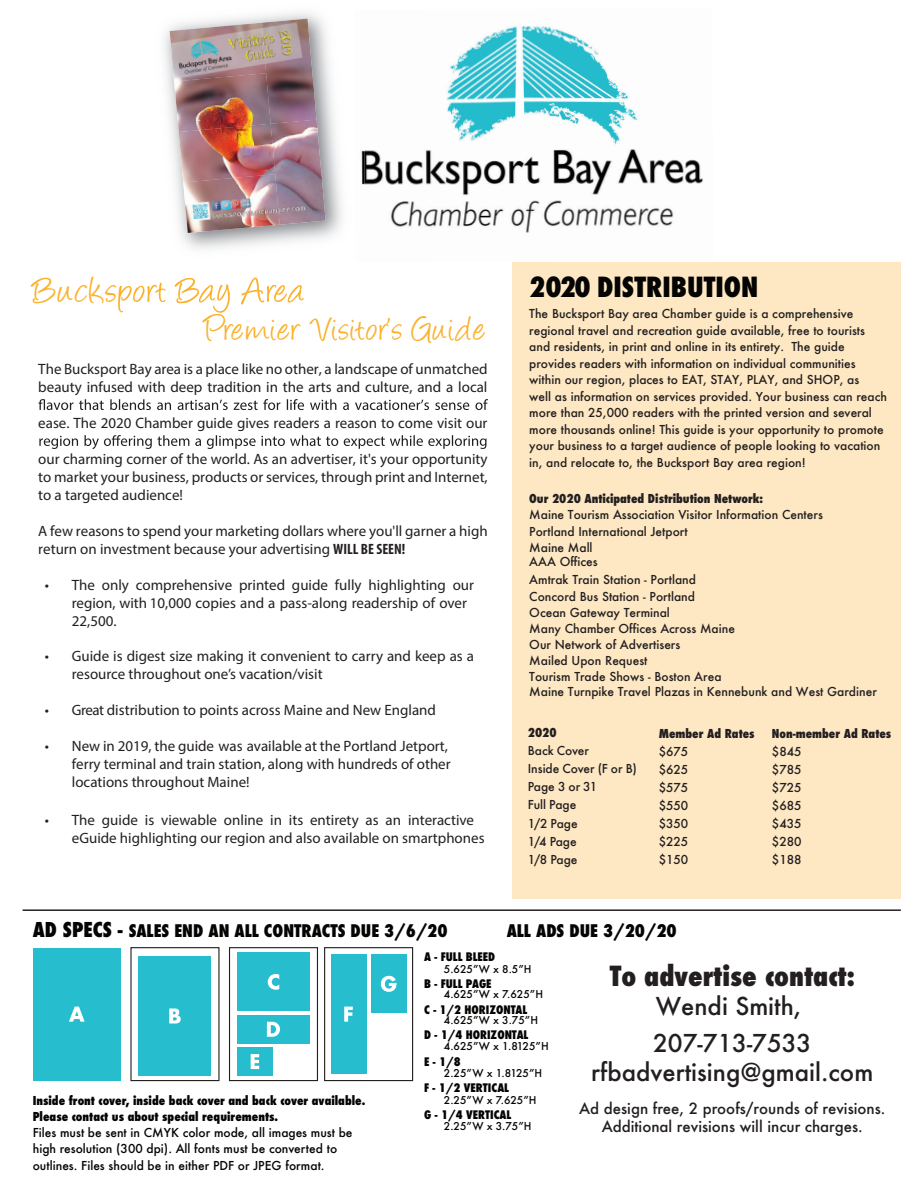
<style>
.page{position:relative;width:918px;height:1188px;background:#fff}
.page>*{position:absolute;margin:0;border:0;box-sizing:border-box;transform-origin:0 0}
.t1{font:39px "Angelina";letter-spacing:.035em;color:#fbb12b}
.t2{font:800 condensed 27px "Futura";color:#231f20}
.t3{font:800 condensed 27px "Futura";color:#040503}
.t4{font:500 24px/37.3px "Futura";color:#231f20}
.t5{font:800 condensed 16.95px "Futura";color:#040503}
.t6{font:15px/18px "Myriad Pro";color:#231f20}
.t7{font:500 15px/18px "Futura";color:#231f20;text-align:center}
.t8{font:500 12px/18px "Futura";color:#231f20}
.t9{font:500 12px/16.2px "Futura";color:#040503}
.t10{font:800 condensed 12px/16.2px "Futura";color:#040503}
.t11{font:800 condensed 12px "Futura";color:#231f20}
.t12{font:800 condensed 11.55px "Futura";color:#040503}
.t13{font:500 10.5px "Futura";color:#040503}
.s1{font-weight:700;font-stretch:condensed}
.s2{font-size:19.95px}
</style>
<div class="page">
<img style="left:364px;top:25px;width:339px;height:208px">
<div style="left:33px;top:948px;width:88px;height:133px;background:#26becf"></div>
<div style="left:130px;top:947px;width:90px;height:134px;border:1px solid #231f20"></div>
<div style="left:139px;top:956px;width:72px;height:120px;background:#26becf"></div>
<div style="left:229px;top:947px;width:89px;height:134px;border:1px solid #231f20"></div>
<div style="left:237px;top:953px;width:73px;height:58px;background:#26becf"></div>
<div style="left:237px;top:1015px;width:73px;height:28px;background:#26becf"></div>
<div style="left:237px;top:1047px;width:36px;height:29px;background:#26becf"></div>
<div style="left:324px;top:947px;width:89px;height:134px;border:1px solid #231f20"></div>
<div style="left:331px;top:955px;width:35px;height:119px;background:#26becf"></div>
<div style="left:371px;top:955px;width:35px;height:58px;background:#26becf"></div>
<svg style="left:69px;top:1007px;width:16px;height:15px"></svg>
<svg style="left:169px;top:1008px;width:12px;height:16px"></svg>
<svg style="left:268px;top:974px;width:11px;height:16px"></svg>
<svg style="left:267px;top:1022px;width:13px;height:15px"></svg>
<svg style="left:251px;top:1054px;width:8px;height:15px"></svg>
<svg style="left:344px;top:1007px;width:9px;height:15px"></svg>
<svg style="left:381px;top:976px;width:16px;height:16px"></svg>
<svg style="left:39px;top:399px;width:449px;height:11px"></svg>
<svg style="left:39px;top:435px;width:448px;height:14px"></svg>
<div style="left:513px;top:262px;width:388px;height:636px;background:#fee8c4"></div>
<hr style="left:23px;top:909px;width:878px;height:2px;background:#231f20">
<img style="left:360px;top:150px;width:4px;height:35px">
<img style="left:120px;top:286px;width:12px;height:26px">
<img style="left:133px;top:286px;width:12px;height:16px">
<img style="left:147px;top:285px;width:8px;height:17px">
<img style="left:155px;top:283px;width:11px;height:19px">
<svg style="left:155px;top:285px;width:2px;height:17px"></svg>
<img style="left:175px;top:278px;width:24px;height:25px">
<img style="left:200px;top:285px;width:13px;height:18px">
<img style="left:213px;top:284px;width:17px;height:29px">
<svg style="left:213px;top:285px;width:2px;height:18px"></svg>
<img style="left:241px;top:278px;width:23px;height:27px">
<img style="left:267px;top:285px;width:7px;height:17px">
<img style="left:276px;top:285px;width:12px;height:17px">
<svg style="left:274px;top:285px;width:2px;height:17px"></svg>
<img style="left:288px;top:285px;width:16px;height:18px">
<img style="left:209px;top:314px;width:15px;height:2px">
<img style="left:170px;top:23px;width:92px;height:59px">
<img style="left:262px;top:19px;width:55px;height:101px">
<img style="left:174px;top:73px;width:97px;height:59px">
<img style="left:179px;top:124px;width:92px;height:59px">
<img style="left:271px;top:120px;width:55px;height:105px">
<img style="left:183px;top:174px;width:97px;height:59px">
<h1 class="t1" style="left:204px;top:312px;width:282px">Premier Visitor’s Guide</h1>
<p class="t6" style="left:38px;top:360px;width:451px">The Bucksport Bay area is a place like no other, a landscape of unmatched beauty infused with deep tradition in the arts and culture, and a local</p>
<p class="t6" style="left:38px;top:414px;width:451px">ease. The 2020 Chamber guide gives readers a reason to come visit our</p>
<p class="t6" style="left:38px;top:450px;width:451px;text-align:justify">our charming corner of the world. As an advertiser, it's your opportunity to market your business, products or services, through print and Internet, to a targeted audience!</p>
<p class="t6" style="left:38px;top:521px;width:451px">A few reasons to spend your marketing dollars where you'll garner a high return on investment because your advertising <span class="s1">WILL BE SEEN!</span></p>
<p class="t6" style="left:72px;top:575px;width:404px;text-indent:-27px">• The only comprehensive printed guide fully highlighting our region, with 10,000 copies and a pass-along readership of over<br>22,500.</p>
<p class="t6" style="left:72px;top:647px;width:404px;text-indent:-27px">• Guide is digest size making it convenient to carry and keep as a resource throughout one’s vacation/visit</p>
<p class="t6" style="left:45px;top:701px;width:393px">• Great distribution to points across Maine and New England</p>
<p class="t6" style="left:72px;top:737px;width:380px;text-indent:-27px">• New in 2019, the guide was available at the Portland Jetport, ferry terminal and train station, along with hundreds of other locations throughout Maine!</p>
<p class="t6" style="left:72px;top:810px;width:414px;text-indent:-27px">• The guide is viewable online in its entirety as an interactive eGuide highlighting our region and also available on smartphones</p>
<h2 class="t3" style="left:529px;top:269px;width:230px">2020 DISTRIBUTION</h2>
<p class="t8" style="left:529px;top:305px;width:359px;line-height:16.5px">The Bucksport Bay area Chamber guide is a comprehensive regional travel and recreation guide available, free to tourists and residents, in print and online in its entirety. The guide provides readers with information on individual communities within our region, places to EAT, STAY, PLAY, and SHOP, as<br>well as information on services provided. Your business can reach more than 25,000 readers with the printed version and several more thousands online! This guide is your opportunity to promote your business to a target audience of people looking to vacation in, and relocate to, the Bucksport Bay area region!</p>
<p class="t11" style="left:529px;top:491px;width:235px">Our 2020 Anticipated Distribution Network:</p>
<p class="t8" style="left:529px;top:507px;width:295px;line-height:16.2px">Maine Tourism Association Visitor Information Centers<br>Portland International Jetport<br>Maine Mall</p>
<p class="t8" style="left:529px;top:552px;width:168px">AAA Offices<br>Amtrak Train Station - Portland</p>
<p class="t8" style="left:529px;top:588px;width:207px;line-height:16.2px">Concord Bus Station - Portland<br>Ocean Gateway Terminal<br>Many Chamber Offices Across Maine<br>Our Network of Advertisers<br>Mailed Upon Request<br>Tourism Trade Shows - Boston Area</p>
<p class="t8" style="left:529px;top:682px;width:349px">Maine Turnpike Travel Plazas in Kennebunk and West Gardiner</p>
<p class="t11" style="left:659px;top:726px;width:97px">Member Ad Rates</p>
<p class="t8" style="left:659px;top:743px;width:31px;text-align:justify">$675 $625 $575 $550 $350 $225 $150</p>
<p class="t11" style="left:528px;top:725px;width:30px">2020</p>
<p class="t8" style="left:528px;top:742px;width:110px">Back Cover<br>Inside Cover (F or B)<br>Page 3 or 31<br>Full Page<br>1/2 Page<br>1/4 Page<br>1/8 Page</p>
<p class="t11" style="left:772px;top:726px;width:121px">Non-member Ad Rates</p>
<p class="t8" style="left:772px;top:743px;width:31px;text-align:justify">$845 $785 $725 $685 $435 $280 $188</p>
<h3 class="t5" style="left:33px;top:919px;width:416px"><span class="s2">AD SPECS -</span> SALES END AN ALL CONTRACTS DUE 3/6/20</h3>
<h3 class="t5" style="left:507px;top:919px;width:172px">ALL ADS DUE 3/20/20</h3>
<p class="t10" style="left:33px;top:1092px;width:334px">Inside front cover, inside back cover and back cover available.<br>Please contact us about special requirements.</p>
<p class="t9" style="left:33px;top:1124px;width:321px">Files must be sent in CMYK color mode, all images must be high resolution (300 dpi). All fonts must be converted to outlines. Files should be in either PDF or JPEG format.</p>
<p class="t12" style="left:424px;top:949px;width:73px">A - FULL BLEED</p>
<p class="t13" style="left:444px;top:962px;width:89px">5.625”W x 8.5”H</p>
<p class="t13" style="left:444px;top:987px;width:101px">4.625”W x 7.625”H</p>
<p class="t12" style="left:424px;top:976px;width:69px">B - FULL PAGE</p>
<p class="t13" style="left:444px;top:1013px;width:96px">4.625”W x 3.75”H</p>
<p class="t12" style="left:424px;top:1002px;width:105px">C - 1/2 HORIZONTAL</p>
<p class="t13" style="left:444px;top:1039px;width:106px">4.625”W x 1.8125”H</p>
<p class="t12" style="left:424px;top:1027px;width:106px">D - 1/4 HORIZONTAL</p>
<p class="t13" style="left:444px;top:1066px;width:100px">2.25”W x 1.8125”H</p>
<p class="t12" style="left:424px;top:1054px;width:38px">E - 1/8</p>
<p class="t13" style="left:444px;top:1093px;width:94px">2.25”W x 7.625”H</p>
<p class="t12" style="left:424px;top:1080px;width:86px">F - 1/2 VERTICAL</p>
<p class="t13" style="left:444px;top:1119px;width:89px">2.25”W x 3.75”H</p>
<p class="t12" style="left:424px;top:1107px;width:89px">G - 1/4 VERTICAL</p>
<h2 class="t2" style="left:610px;top:958px;width:247px">To advertise contact:</h2>
<h3 class="t4" style="left:653px;top:987px;width:160px">Wendi Smith,<br>207-713-7533</h3>
<h3 class="t4" style="left:591px;top:1053px;width:284px">rfbadvertising@gmail.com</h3>
<p class="t7" style="left:579px;top:1099px;width:308px">Ad design free, 2 proofs/rounds of revisions.<br>Additional revisions will incur charges.</p>
</div>
